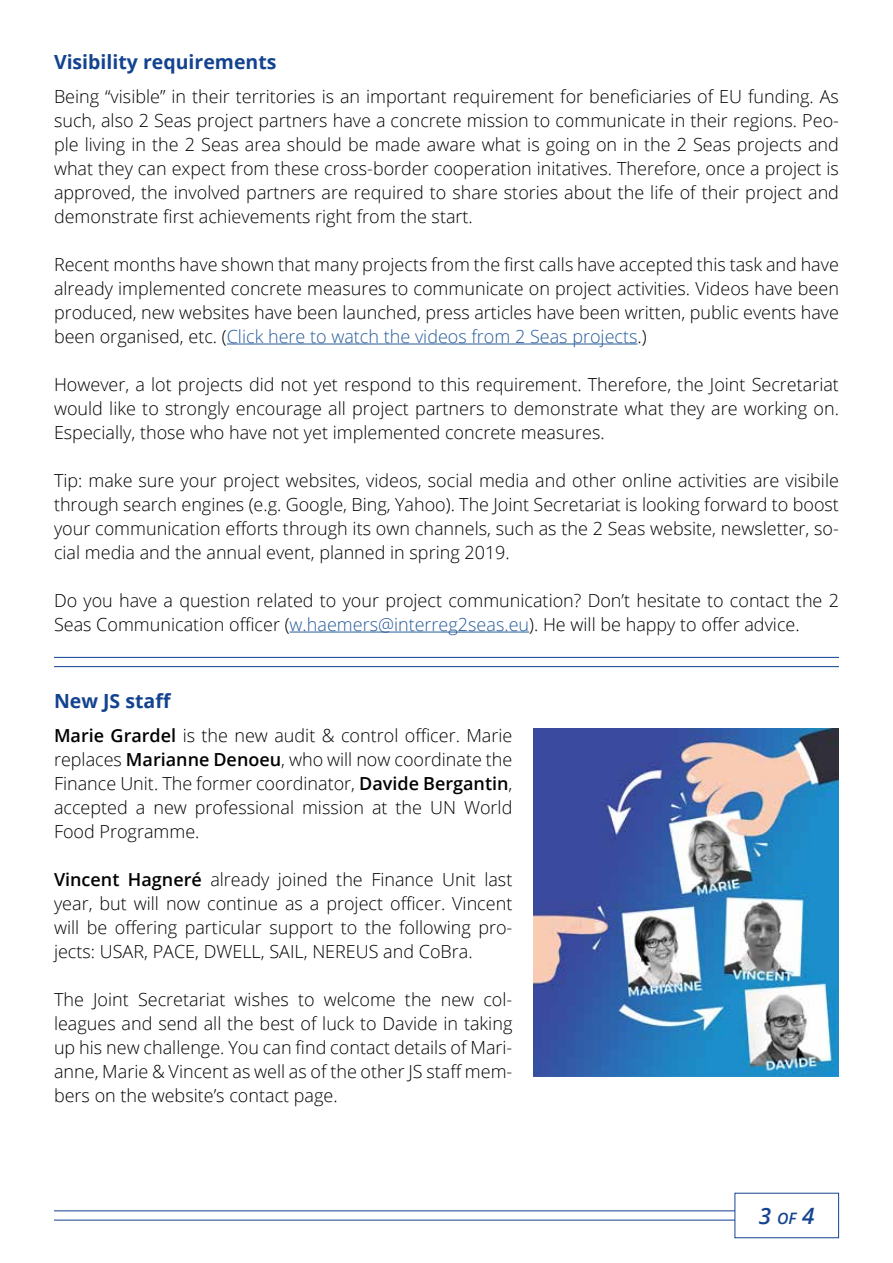
<style>
.page{position:relative;width:893px;height:1263px;background:#fff}
.page>*{position:absolute;margin:0;border:0;box-sizing:border-box;transform-origin:0 0}
.t1{font:italic 600 22.5px "Open Sans";color:#144390}
.t2{font:700 19.5px "Open Sans";color:#134390}
.t3{font:300 18px/24px "Open Sans";color:#000;text-align:justify}
.s1{color:#275b9b}
.s2{font-weight:600}
.s3{font-size:15.75px}
</style>
<div class="page">
<hr style="left:54px;top:1220px;width:785px;height:1px;background:#0e4194">
<hr style="left:54px;top:1210px;width:785px;height:1px;background:#0e4194">
<div style="left:735px;top:1193px;width:104px;height:45px;background:#fff"></div>
<hr style="left:227px;top:344px;width:410px;height:1px;background:#275b9b">
<hr style="left:290px;top:632px;width:239px;height:1px;background:#275b9b">
<hr style="left:54px;top:666px;width:785px;height:1px;background:#0e4194">
<hr style="left:54px;top:657px;width:785px;height:1px;background:#0e4194">
<img style="left:534px;top:728px;width:305px;height:348px">
<p class="t2" style="left:54px;top:48px;width:224px">Visibility requirements</p>
<p class="t3" style="left:54px;top:84px;width:786px">Being “visible” in their territories is an important requirement for beneficiaries of EU funding. As such, also 2 Seas project partners have a concrete mission to communicate in their regions. Peo&shy;ple living in the 2 Seas area should be made aware what is going on in the 2 Seas projects and what they can expect from these cross-border cooperation initatives. Therefore, once a project is approved, the involved partners are required to share stories about the life of their project and demonstrate first achievements right from the start.</p>
<p class="t3" style="left:54px;top:252px;width:786px">Recent months have shown that many projects from the first calls have accepted this task and have already implemented concrete measures to communicate on project activities. Videos have been produced, new websites have been launched, press articles have been written, public events have been organised, etc. (<span class="s1">Click here to watch the videos from 2 Seas projects</span>.)</p>
<p class="t3" style="left:54px;top:372px;width:786px">However, a lot projects did not yet respond to this requirement. Therefore, the Joint Secretariat would like to strongly encourage all project partners to demonstrate what they are working on.<br>Especially, those who have not yet implemented concrete measures.</p>
<p class="t3" style="left:54px;top:468px;width:786px">Tip: make sure your project websites, videos, social media and other online activities are visibile through search engines (e.g. Google, Bing, Yahoo). The Joint Secretariat is looking forward to boost your communication efforts through its own channels, such as the 2 Seas website, newsletter, so&shy;cial media and the annual event, planned in spring 2019.</p>
<p class="t3" style="left:54px;top:588px;width:786px">Do you have a question related to your project communication? Don’t hesitate to contact the 2<br>Seas Communication officer (<span class="s1">w.haemers@interreg2seas.eu</span>). He will be happy to offer advice.</p>
<p class="t2" style="left:54px;top:687px;width:119px">New JS staff</p>
<p class="t3" style="left:54px;top:723px;width:460px"><span class="s2">Marie Grardel</span> is the new audit &amp; control officer. Marie replaces <span class="s2">Marianne Denoeu</span>, who will now coordinate the Finance Unit. The former coordinator, <span class="s2">Davide Bergantin</span>, accepted a new professional mission at the UN World Food Programme.</p>
<p class="t3" style="left:54px;top:867px;width:460px"><span class="s2">Vincent Hagneré</span> already joined the Finance Unit last year, but will now continue as a project officer. Vincent will be offering particular support to the following pro&shy;jects: USAR, PACE, DWELL, SAIL, NEREUS and CoBra.</p>
<p class="t3" style="left:54px;top:987px;width:460px">The Joint Secretariat wishes to welcome the new col&shy;leagues and send all the best of luck to Davide in taking up his new challenge. You can find contact details of Mari&shy;anne, Marie &amp; Vincent as well as of the other JS staff mem&shy;bers on the website’s contact page.</p>
<p class="t1" style="left:759px;top:1200px;width:57px">3 <span class="s3">of</span> 4</p>
</div>
